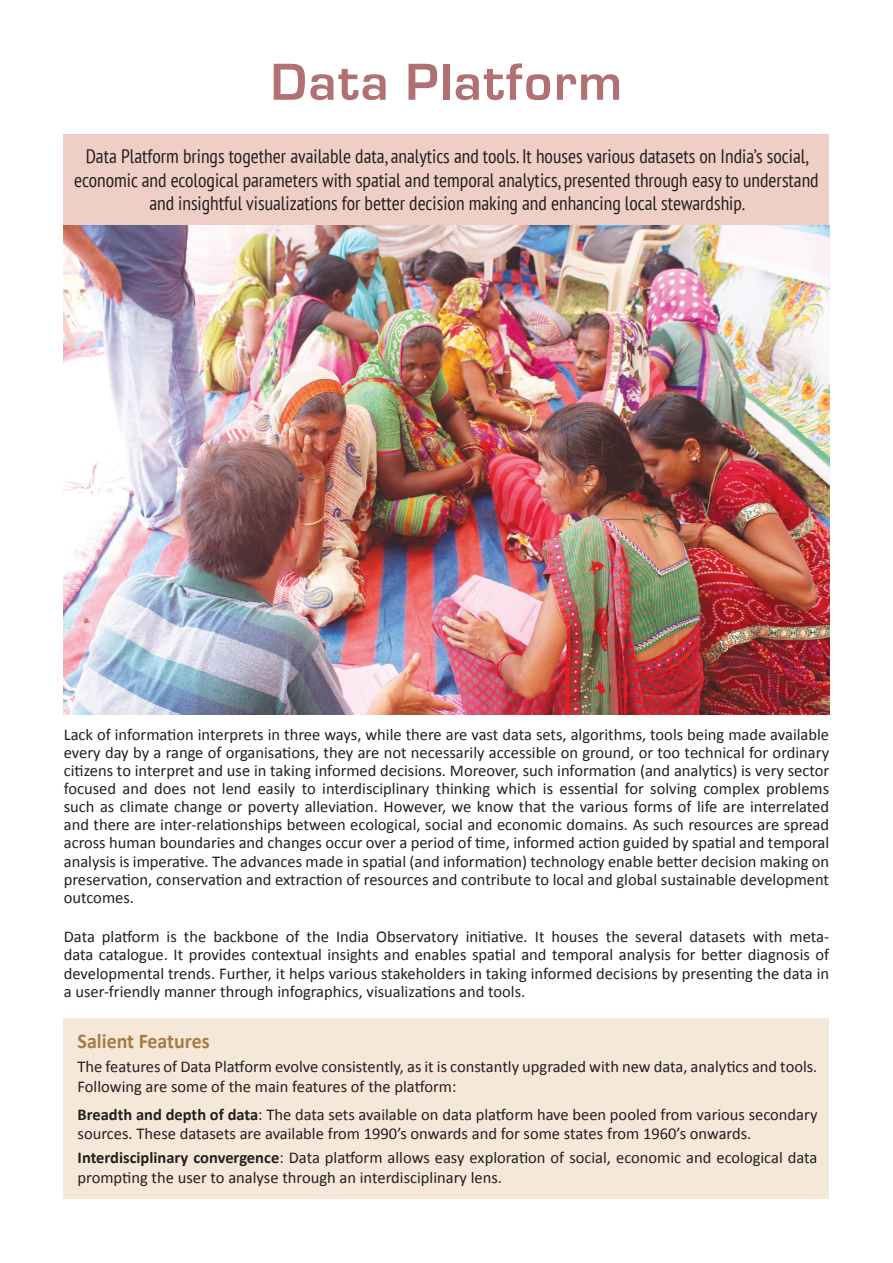
<style>
.page{position:relative;width:893px;height:1263px;background:#fff}
.page>*{position:absolute;margin:0;border:0;box-sizing:border-box;transform-origin:0 0}
.t1{font:700 54px "Eurostile";letter-spacing:.03em;color:#b17172}
.Heading_2{font:700 21px "Calibri";color:#a57c42;scale:.95 1}
.t2{font:condensed 19.5px/23.4px "PT Sans";color:#231f20;text-align:center}
.t3{font:16.5px/18.1px "Calibri";color:#231f20}
.s1{font-weight:700}
</style>
<div class="page">
<div style="left:64px;top:1018px;width:765px;height:181px;background:#f5e8d9"></div>
<div style="left:64px;top:134px;width:765px;height:92px;background:#efcec5"></div>
<img style="left:64px;top:226px;width:765px;height:488px">
<p class="t1" style="left:270px;top:53px;width:353px">Data Platform</p>
<p class="t2" style="left:74px;top:144px;width:746px">Data Platform brings together available data, analytics and tools. It houses various datasets on India’s social, economic and ecological parameters with spatial and temporal analytics, presented through easy to understand and insightful visualizations for better decision making and enhancing local stewardship.</p>
<p class="t3" style="left:64px;top:725px;width:767px;text-align:justify">Lack of information interprets in three ways, while there are vast data sets, algorithms, tools being made available every day by a range of organisations, they are not necessarily accessible on ground, or too technical for ordinary citizens to interpret and use in taking informed decisions. Moreover, such information (and analytics) is very sector focused and does not lend easily to interdisciplinary thinking which is essential for solving complex problems such as climate change or poverty alleviation. However, we know that the various forms of life are interrelated and there are inter-relationships between ecological, social and economic domains. As such resources are spread across human boundaries and changes occur over a period of time, informed action guided by spatial and temporal analysis is imperative. The advances made in spatial (and information) technology enable better decision making on preservation, conservation and extraction of resources and contribute to local and global sustainable development outcomes.</p>
<p class="t3" style="left:64px;top:928px;width:767px;text-align:justify">Data platform is the backbone of the India Observatory initiative. It houses the several datasets with meta&shy;data catalogue. It provides contextual insights and enables spatial and temporal analysis for better diagnosis of developmental trends. Further, it helps various stakeholders in taking informed decisions by presenting the data in a user-friendly manner through infographics, visualizations and tools.</p>
<p class="Heading_2" style="left:78px;top:1028px;width:141px">Salient Features</p>
<p class="t3" style="left:78px;top:1057px;width:741px;line-height:19.8px">The features of Data Platform evolve consistently, as it is constantly upgraded with new data, analytics and tools.<br>Following are some of the main features of the platform:</p>
<p class="t3" style="left:78px;top:1104px;width:741px;line-height:19.8px"><span class="s1">Breadth and depth of data</span>: The data sets available on data platform have been pooled from various secondary sources. These datasets are available from 1990’s onwards and for some states from 1960’s onwards.</p>
<p class="t3" style="left:78px;top:1148px;width:741px;line-height:19.8px"><span class="s1">Interdisciplinary convergence</span>: Data platform allows easy exploration of social, economic and ecological data prompting the user to analyse through an interdisciplinary lens.</p>
</div>
